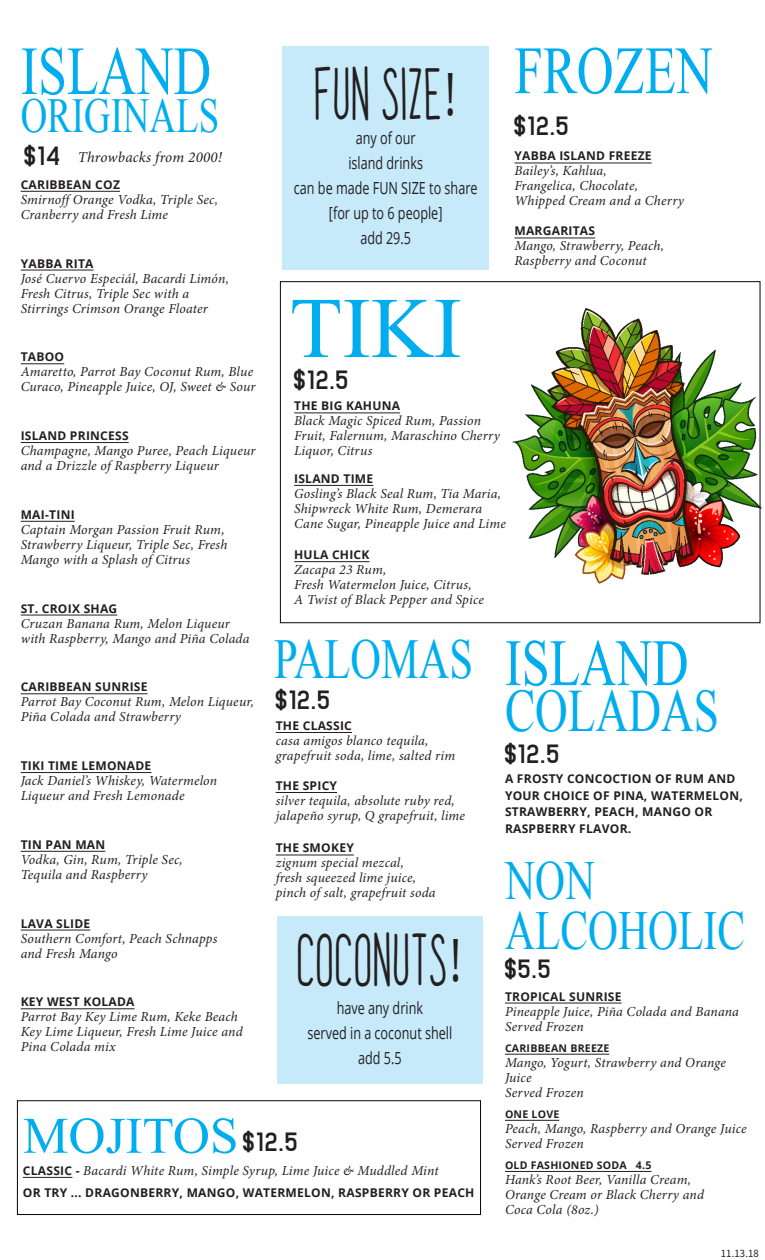
<style>
.page{position:relative;width:765px;height:1260px;background:#fff}
.page>*{position:absolute;margin:0;border:0;box-sizing:border-box;transform-origin:0 0}
.t1{font:86.25px "Times New Roman";color:#00aeef}
.t2{font:68.75px "Times New Roman";color:#00aeef;scale:.76 1}
.t3{font:67.5px "Times New Roman";color:#00aeef;scale:.76 1}
.t4{font:66.25px "Times New Roman";color:#00aeef;scale:.76 1}
.t5{font:60px "Times New Roman";color:#00aeef;scale:.76 1}
.t6{font:56.25px "Times New Roman";color:#00aeef;scale:.76 1}
.t7{font:55px "Times New Roman";color:#00aeef;scale:.76 1}
.t8{font:51.25px "Times New Roman";color:#00aeef}
.t9{font:48.75px "Times New Roman";color:#00aeef;scale:.76 1}
.t10{font:45.12px "Papaya Sunrise";color:#231f20;scale:.76 1}
.t11{font:27.5px "Office Square";letter-spacing:.02em;color:#231f20}
.t12{font:16.75px "Open Sans";color:#231f20;scale:.76 1}
.t13{font:italic 15px "Minion Pro";letter-spacing:.015em;color:#231f20}
.t14{font:italic 13.75px/15px "Minion Pro";letter-spacing:.01em;color:#231f20}
.t15{font:700 12px/16.8px "Open Sans";letter-spacing:.02em;color:#231f20}
.t16{font:11.25px "Source Sans Pro";color:#231f20;scale:.95 1}
.t17{font:700 10.62px "Open Sans";letter-spacing:.02em;color:#231f20}
.s1{font-family:"Open Sans";font-size:58.38px}
.s2{font-family:"Open Sans";font-weight:700;font-style:normal;font-size:12px}
</style>
<div class="page">
<img style="left:512px;top:308px;width:250px;height:276px">
<hr style="left:21px;top:191px;width:99px;height:1px;background:#231f20">
<hr style="left:21px;top:270px;width:73px;height:1px;background:#231f20">
<hr style="left:21px;top:363px;width:43px;height:1px;background:#231f20">
<hr style="left:21px;top:442px;width:108px;height:1px;background:#231f20">
<hr style="left:21px;top:521px;width:54px;height:1px;background:#231f20">
<hr style="left:21px;top:615px;width:96px;height:1px;background:#231f20">
<hr style="left:21px;top:693px;width:127px;height:1px;background:#231f20">
<hr style="left:21px;top:772px;width:130px;height:1px;background:#231f20">
<hr style="left:21px;top:851px;width:84px;height:1px;background:#231f20">
<hr style="left:21px;top:930px;width:69px;height:1px;background:#231f20">
<hr style="left:21px;top:1008px;width:114px;height:1px;background:#231f20">
<hr style="left:294px;top:413px;width:106px;height:1px;background:#231f20">
<hr style="left:294px;top:485px;width:79px;height:1px;background:#231f20">
<hr style="left:294px;top:561px;width:76px;height:1px;background:#231f20">
<hr style="left:276px;top:732px;width:76px;height:1px;background:#231f20">
<hr style="left:276px;top:792px;width:61px;height:1px;background:#231f20">
<hr style="left:276px;top:855px;width:78px;height:1px;background:#231f20">
<hr style="left:514px;top:163px;width:138px;height:1px;background:#231f20">
<hr style="left:514px;top:238px;width:81px;height:1px;background:#231f20">
<div style="left:282px;top:46px;width:207px;height:224px;background:#c6eafa"></div>
<div style="left:277px;top:916px;width:206px;height:167px;background:#c6eafa"></div>
<hr style="left:23px;top:1177px;width:49px;height:1px;background:#231f20">
<div style="left:17px;top:1100px;width:464px;height:115px;border:1px solid #040503"></div>
<hr style="left:505px;top:1003px;width:117px;height:1px;background:#231f20">
<hr style="left:505px;top:1054px;width:104px;height:1px;background:#231f20">
<hr style="left:505px;top:1120px;width:54px;height:1px;background:#231f20">
<hr style="left:505px;top:1171px;width:146px;height:1px;background:#231f20">
<p class="t3" style="left:514px;top:25px;width:262px">FROZEN</p>
<p class="t2" style="left:21px;top:25px;width:252px">ISLAND</p>
<p class="t9" style="left:21px;top:82px;width:263px">ORIGINALS</p>
<p class="t10" style="left:315px;top:77px;width:187px">FUN SIZE<span class="s1">!</span></p>
<p class="t12" style="left:356px;top:126px;width:81px">any of our</p>
<p class="t12" style="left:348px;top:151px;width:100px">island drinks</p>
<p class="t12" style="left:294px;top:176px;width:243px">can be made FUN SIZE to share</p>
<p class="t12" style="left:329px;top:201px;width:151px">[for up to 6 people]</p>
<p class="t12" style="left:360px;top:226px;width:68px">add 29.5</p>
<p class="t11" style="left:514px;top:111px;width:57px">$12.5</p>
<p class="t11" style="left:24px;top:141px;width:39px">$14</p>
<p class="t13" style="left:78px;top:147px;width:146px">Throwbacks from 2000!</p>
<p class="t15" style="left:514px;top:147px;width:139px">YABBA ISLAND FREEZE</p>
<p class="t14" style="left:514px;top:164px;width:94px">Bailey’s, Kahlua,</p>
<p class="t14" style="left:514px;top:179px;width:125px">Frangelica, Chocolate,</p>
<p class="t14" style="left:514px;top:194px;width:171px">Whipped Cream and a Cherry</p>
<p class="t15" style="left:514px;top:222px;width:82px">MARGARITAS</p>
<p class="t14" style="left:514px;top:239px;width:151px">Mango, Strawberry, Peach,<br>Raspberry and Coconut</p>
<p class="t15" style="left:21px;top:176px;width:101px">CARIBBEAN COZ</p>
<p class="t14" style="left:21px;top:192px;width:199px">Smirnoff Orange Vodka, Triple Sec,</p>
<p class="t14" style="left:21px;top:207px;width:149px">Cranberry and Fresh Lime</p>
<p class="t15" style="left:21px;top:255px;width:74px">YABBA RITA</p>
<p class="t14" style="left:21px;top:271px;width:210px">José Cuervo Especiál, Bacardi Limón,<br>Fresh Citrus, Triple Sec with a</p>
<p class="t14" style="left:21px;top:301px;width:189px">Stirrings Crimson Orange Floater</p>
<p class="t15" style="left:21px;top:348px;width:45px">TABOO</p>
<p class="t14" style="left:21px;top:364px;width:236px">Amaretto, Parrot Bay Coconut Rum, Blue<br>Curaco, Pineapple Juice, OJ, Sweet &amp; Sour</p>
<p class="t15" style="left:21px;top:427px;width:110px">ISLAND PRINCESS</p>
<p class="t14" style="left:21px;top:443px;width:236px">Champagne, Mango Puree, Peach Liqueur and a Drizzle of Raspberry Liqueur</p>
<p class="t15" style="left:21px;top:506px;width:55px">MAI-TINI</p>
<p class="t14" style="left:21px;top:522px;width:208px">Captain Morgan Passion Fruit Rum,<br>Strawberry Liqueur, Triple Sec, Fresh<br>Mango with a Splash of Citrus</p>
<p class="t15" style="left:21px;top:600px;width:98px">ST. CROIX SHAG</p>
<p class="t14" style="left:21px;top:616px;width:230px">Cruzan Banana Rum, Melon Liqueur with Raspberry, Mango and Piña Colada</p>
<p class="t15" style="left:21px;top:678px;width:128px">CARIBBEAN SUNRISE</p>
<p class="t14" style="left:21px;top:694px;width:235px">Parrot Bay Coconut Rum, Melon Liqueur,<br>Piña Colada and Strawberry</p>
<p class="t15" style="left:21px;top:757px;width:132px">TIKI TIME LEMONADE</p>
<p class="t14" style="left:21px;top:773px;width:198px">Jack Daniel’s Whiskey, Watermelon<br>Liqueur and Fresh Lemonade</p>
<p class="t15" style="left:21px;top:836px;width:86px">TIN PAN MAN</p>
<p class="t14" style="left:21px;top:852px;width:164px">Vodka, Gin, Rum, Triple Sec,</p>
<p class="t14" style="left:21px;top:867px;width:128px">Tequila and Raspberry</p>
<p class="t15" style="left:21px;top:915px;width:71px">LAVA SLIDE</p>
<p class="t14" style="left:21px;top:931px;width:198px">Southern Comfort, Peach Schnapps</p>
<p class="t14" style="left:21px;top:946px;width:98px">and Fresh Mango</p>
<p class="t15" style="left:21px;top:993px;width:115px">KEY WEST KOLADA</p>
<p class="t14" style="left:21px;top:1009px;width:219px">Parrot Bay Key Lime Rum, Keke Beach</p>
<p class="t14" style="left:21px;top:1024px;width:224px">Key Lime Liqueur, Fresh Lime Juice and<br>Pina Colada mix</p>
<p class="t1" style="left:290px;top:270px;width:174px">TIKI</p>
<p class="t11" style="left:294px;top:366px;width:57px">$12.5</p>
<p class="t15" style="left:294px;top:397px;width:107px">THE BIG KAHUNA</p>
<p class="t14" style="left:294px;top:413px;width:207px">Black Magic Spiced Rum, Passion<br>Fruit, Falernum, Maraschino Cherry<br>Liquor, Citrus</p>
<p class="t15" style="left:294px;top:470px;width:81px">ISLAND TIME</p>
<p class="t14" style="left:294px;top:486px;width:213px">Gosling’s Black Seal Rum, Tia Maria,<br>Shipwreck White Rum, Demerara<br>Cane Sugar, Pineapple Juice and Lime</p>
<p class="t15" style="left:294px;top:546px;width:77px">HULA CHICK</p>
<p class="t14" style="left:294px;top:562px;width:94px">Zacapa 23 Rum,</p>
<p class="t14" style="left:294px;top:577px;width:191px">Fresh Watermelon Juice, Citrus,<br>A Twist of Black Pepper and Spice</p>
<p class="t6" style="left:274px;top:622px;width:264px">PALOMAS</p>
<p class="t4" style="left:505px;top:618px;width:243px">ISLAND</p>
<p class="t5" style="left:505px;top:671px;width:283px">COLADAS</p>
<p class="t11" style="left:276px;top:685px;width:57px">$12.5</p>
<p class="t15" style="left:276px;top:717px;width:78px">THE CLASSIC</p>
<p class="t14" style="left:276px;top:733px;width:181px">casa amigos blanco tequila, grapefruit soda, lime, salted rim</p>
<p class="t15" style="left:276px;top:777px;width:63px">THE SPICY</p>
<p class="t14" style="left:276px;top:793px;width:191px">silver tequila, absolute ruby red, jalapeño syrup, Q grapefruit, lime</p>
<p class="t15" style="left:276px;top:839px;width:80px">THE SMOKEY</p>
<p class="t14" style="left:276px;top:856px;width:161px">zignum special mezcal,<br>fresh squeezed lime juice, pinch of salt, grapefruit soda</p>
<p class="t11" style="left:505px;top:740px;width:57px">$12.5</p>
<p class="t15" style="left:505px;top:770px;width:239px">A FROSTY CONCOCTION OF RUM AND<br>YOUR CHOICE OF PINA, WATERMELON,<br>STRAWBERRY, PEACH, MANGO OR<br>RASPBERRY FLAVOR.</p>
<p class="t7" style="left:505px;top:844px;width:120px">NON</p>
<p class="t7" style="left:505px;top:893px;width:317px">ALCOHOLIC</p>
<p class="t10" style="left:298px;top:943px;width:217px">COCONUTS<span class="s1">!</span></p>
<p class="t12" style="left:337px;top:996px;width:115px">have any drink</p>
<p class="t12" style="left:308px;top:1022px;width:192px">served in a coconut shell</p>
<p class="t12" style="left:358px;top:1047px;width:59px">add 5.5</p>
<p class="t11" style="left:505px;top:955px;width:49px">$5.5</p>
<p class="t15" style="left:505px;top:988px;width:118px">TROPICAL SUNRISE</p>
<p class="t14" style="left:505px;top:1004px;width:236px">Pineapple Juice, Piña Colada and Banana<br>Served Frozen</p>
<p class="t17" style="left:505px;top:1040px;width:106px">CARIBBEAN BREEZE</p>
<p class="t14" style="left:505px;top:1055px;width:223px">Mango, Yogurt, Strawberry and Orange<br>Juice<br>Served Frozen</p>
<p class="t17" style="left:505px;top:1106px;width:56px">ONE LOVE</p>
<p class="t14" style="left:505px;top:1121px;width:243px">Peach, Mango, Raspberry and Orange Juice<br>Served Frozen</p>
<p class="t17" style="left:505px;top:1158px;width:148px">OLD FASHIONED SODA 4.5</p>
<p class="t14" style="left:505px;top:1172px;width:187px">Hank’s Root Beer, Vanilla Cream,</p>
<p class="t14" style="left:505px;top:1187px;width:201px">Orange Cream or Black Cherry and<br>Coca Cola (8oz.)</p>
<p class="t8" style="left:23px;top:1101px;width:217px">MOJITOS</p>
<p class="t11" style="left:243px;top:1128px;width:57px">$12.5</p>
<p class="t14" style="left:23px;top:1163px;width:417px"><span class="s2">CLASSIC -</span> Bacardi White Rum, Simple Syrup, Lime Juice &amp; Muddled Mint</p>
<p class="t15" style="left:23px;top:1184px;width:453px">OR TRY ... DRAGONBERRY, MANGO, WATERMELON, RASPBERRY OR PEACH</p>
<p class="t16" style="left:721px;top:1246px;width:41px">11.13.18</p>
</div>
